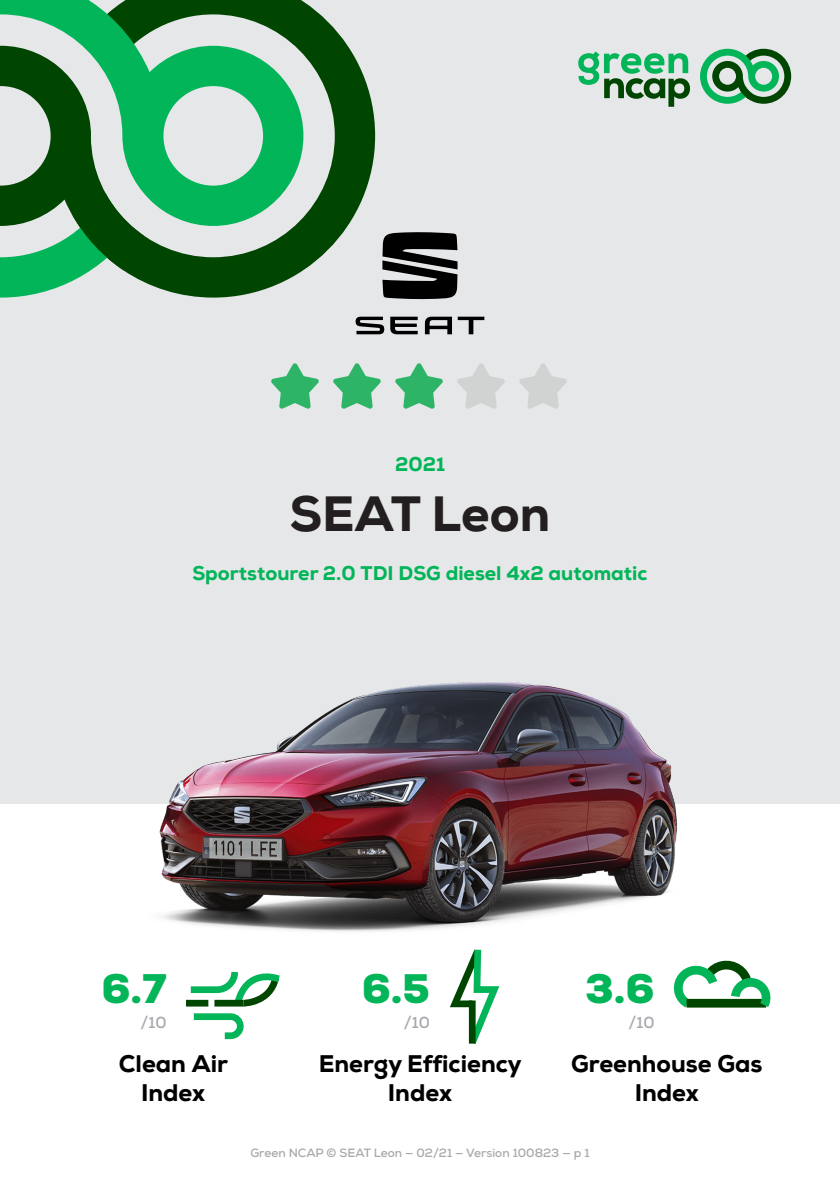
<style>
.page{position:relative;width:840px;height:1191px;background:#fff}
.page>*{position:absolute;margin:0;border:0;box-sizing:border-box;transform-origin:0 0}
.t1{font:800 49.4px "Nexa";color:#231f20}
.Index_score{font:900 40px "Nexa";color:#03b559}
.Index_title{font:800 24px "Nexa";color:#000001}
.Subtitle{font:800 19.8px "Nexa";color:#03b559}
.t2{font:700 16px "Nexa";color:#a8a9ad}
.Author2{font:700 12px "Nexa";color:#a8a9ad}
</style>
<div class="page">
<div style="left:0;top:0;width:839px;height:803px;background:#e6e7e9"></div>
<svg style="left:303px;top:1px;width:72px;height:270px;fill:#004500"></svg>
<svg style="left:0;top:0;width:303px;height:297px"></svg>
<svg style="left:73px;top:194px;width:71px;height:77px"></svg>
<svg style="left:578px;top:51px;width:111px;height:56px"></svg>
<svg style="left:700px;top:49px;width:90px;height:55px"></svg>
<img style="left:145px;top:682px;width:549px;height:250px">
<svg style="left:355px;top:232px;width:129px;height:102px"></svg>
<svg style="left:271px;top:363px;width:48px;height:46px"></svg>
<svg style="left:333px;top:363px;width:48px;height:46px"></svg>
<svg style="left:395px;top:363px;width:48px;height:46px"></svg>
<svg style="left:457px;top:363px;width:48px;height:46px"></svg>
<svg style="left:519px;top:363px;width:48px;height:46px"></svg>
<svg style="left:186px;top:972px;width:94px;height:68px"></svg>
<div style="left:214px;top:999px;width:29px;height:7px;background:#004500"></div>
<svg style="left:673px;top:960px;width:94px;height:48px"></svg>
<svg style="left:450px;top:949px;width:50px;height:95px"></svg>
<div style="left:468px;top:1000px;width:7px;height:43px;background:#004500"></div>
<p class="Subtitle" style="left:395px;top:452px;width:51px">2021</p>
<p class="t1" style="left:290px;top:482px;width:262px">SEAT Leon</p>
<p class="Subtitle" style="left:192px;top:560px;width:456px">Sportstourer 2.0 TDI DSG diesel 4x2 automatic</p>
<p class="Index_score" style="left:101px;top:962px;width:67px">6.7</p>
<p class="t2" style="left:140px;top:1011px;width:28px">/10</p>
<p class="Index_score" style="left:361px;top:962px;width:70px">6.5</p>
<p class="t2" style="left:403px;top:1011px;width:28px">/10</p>
<p class="Index_score" style="left:584px;top:962px;width:71px">3.6</p>
<p class="t2" style="left:628px;top:1011px;width:28px">/10</p>
<p class="Index_title" style="left:119px;top:1048px;width:111px">Clean Air</p>
<p class="Index_title" style="left:141px;top:1077px;width:66px">Index</p>
<p class="Index_title" style="left:319px;top:1048px;width:204px">Energy Efficiency</p>
<p class="Index_title" style="left:387px;top:1077px;width:66px">Index</p>
<p class="Index_title" style="left:570px;top:1048px;width:193px">Greenhouse Gas</p>
<p class="Index_title" style="left:634px;top:1077px;width:66px">Index</p>
<p class="Author2" style="left:250px;top:1145px;width:340px">Green NCAP © SEAT Leon — 02/21 — Version 100823 — p 1</p>
</div>
